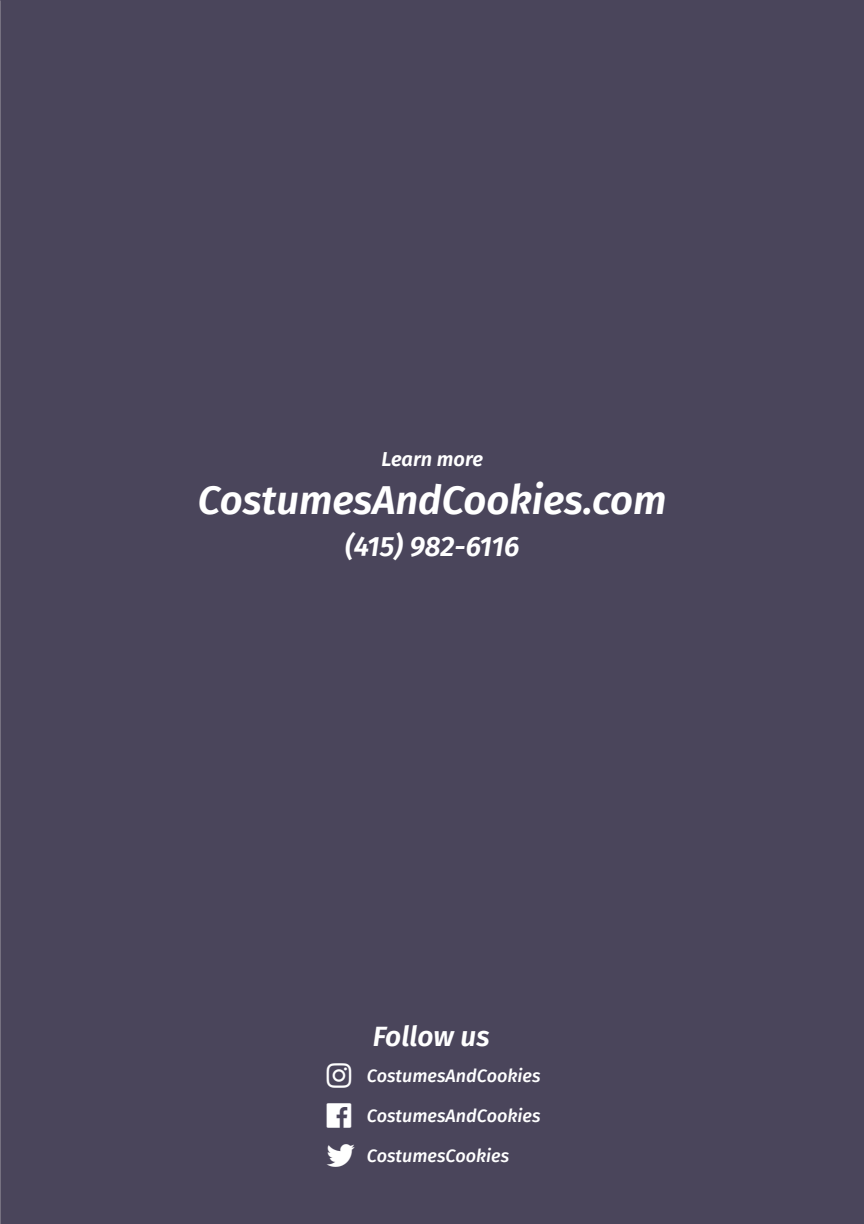
<style>
.page{position:relative;width:864px;height:1224px;background:#4a455b}
.page>*{position:absolute;margin:0;border:0;box-sizing:border-box;transform-origin:0 0}
.t1{font:italic 600 40px "Fira Sans";color:#fff}
.t2{font:italic 600 28px "Fira Sans";color:#fff}
.t3{font:italic 600 20px "Fira Sans";color:#fff}
.t4{font:italic 500 18px "Fira Sans";color:#fff}
</style>
<div class="page">
<p class="t3" style="left:382px;top:447px;width:103px">Learn more</p>
<h1 class="t1" style="left:198px;top:476px;width:470px">CostumesAndCookies.com</h1>
<h2 class="t2" style="left:345px;top:530px;width:176px">(415) 982-6116</h2>
<h2 class="t2" style="left:373px;top:1020px;width:118px">Follow us</h2>
<p class="t4" style="left:367px;top:1064px;width:175px">CostumesAndCookies</p>
<p class="t4" style="left:367px;top:1104px;width:175px">CostumesAndCookies</p>
<p class="t4" style="left:367px;top:1144px;width:144px">CostumesCookies</p>
</div>
